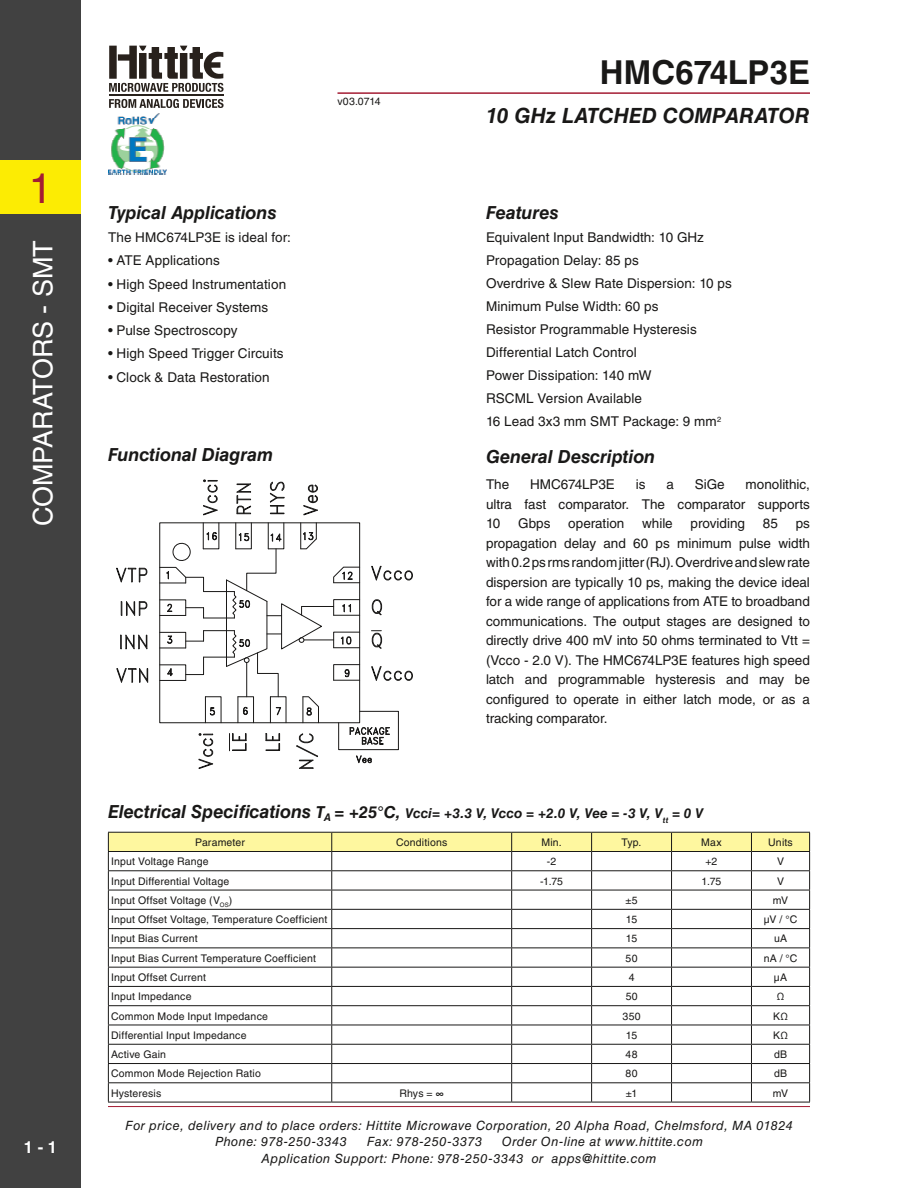
<style>
.page{position:relative;width:918px;height:1188px;background:#fff}
.page>*{position:absolute;margin:0;border:0;box-sizing:border-box;transform-origin:0 0}
.t1{font:42px "Helvetica LT Std";color:#a41c33}
.t2{font:700 33px "Helvetica LT Std";color:#191817}
.t3{font:27px "Helvetica LT Std";letter-spacing:-.01em;color:#fff}
.t4{font:italic 700 21px "Helvetica LT Std";letter-spacing:-.005em;color:#191817}
.t5{font:italic 700 18px "Helvetica LT Std";letter-spacing:-.005em;color:#191817}
.t6{font:700 16.5px "Helvetica LT Std";color:#fff}
.t7{font:13.5px/19.5px "Helvetica LT Std";letter-spacing:.005em;color:#191817;text-align:justify}
.t8{font:italic 700 13.5px "Helvetica LT Std";letter-spacing:.01em;color:#191817}
.t9{font:italic 12.75px/16.5px "Helvetica LT Std";letter-spacing:.035em;color:#191817}
.t10{font:10.5px "Helvetica LT Std";letter-spacing:.015em;color:#191817}
.s1{font-size:18px}
.s2{font-size:16.5px}
</style>
<div class="page">
<hr style="left:108px;top:1106px;width:702px;height:1px;background:#a41c33">
<hr style="left:337px;top:92px;width:473px;height:2px;background:#a41c33">
<img style="left:108px;top:113px;width:58px;height:62px">
<div style="left:0;top:0;width:81px;height:1188px;background:#414141"></div>
<div style="left:0;top:160px;width:81px;height:54px;background:#fcec03"></div>
<svg style="left:109px;top:99px;width:115px;height:9px"></svg>
<svg style="left:109px;top:46px;width:115px;height:46px"></svg>
<hr style="left:109px;top:94px;width:114px;height:2px;background:#28211c">
<hr style="left:108px;top:1102px;width:224px;height:1px;background:#191817">
<hr style="left:332px;top:1102px;width:180px;height:1px;background:#191817">
<hr style="left:512px;top:1102px;width:80px;height:1px;background:#191817">
<hr style="left:592px;top:1102px;width:80px;height:1px;background:#191817">
<hr style="left:672px;top:1102px;width:79px;height:1px;background:#191817">
<hr style="left:751px;top:1102px;width:59px;height:1px;background:#191817">
<svg style="left:108px;top:832px;width:702px;height:270px"></svg>
<svg style="left:116px;top:568px;width:31px;height:15px"></svg>
<svg style="left:116px;top:668px;width:32px;height:15px"></svg>
<svg style="left:121px;top:601px;width:26px;height:15px"></svg>
<svg style="left:120px;top:634px;width:28px;height:15px"></svg>
<svg style="left:203px;top:479px;width:15px;height:37px"></svg>
<svg style="left:236px;top:483px;width:15px;height:31px"></svg>
<svg style="left:270px;top:482px;width:15px;height:32px"></svg>
<svg style="left:303px;top:484px;width:15px;height:32px"></svg>
<svg style="left:159px;top:522px;width:254px;height:247px"></svg>
<h1 class="t1" style="left:29px;top:164px;width:25px">1</h1>
<h3 class="t3" style="left:27px;top:526px;width:286px;rotate:-90deg">comparators - SMT</h3>
<p class="t6" style="left:24px;top:1137px;width:35px">1 - 1</p>
<h3 class="t5" style="left:108px;top:201px;width:170px">Typical Applications</h3>
<p class="t7" style="left:108px;top:228px;width:185px">The HMC674LP3E is ideal for:</p>
<p class="t7" style="left:108px;top:251px;width:113px">• ATE Applications</p>
<p class="t7" style="left:108px;top:274px;width:180px">• High Speed Instrumentation</p>
<p class="t7" style="left:108px;top:297px;width:162px">• Digital Receiver Systems</p>
<p class="t7" style="left:108px;top:321px;width:131px">• Pulse Spectroscopy</p>
<p class="t7" style="left:108px;top:344px;width:177px">• High Speed Trigger Circuits</p>
<p class="t7" style="left:108px;top:367px;width:163px">• Clock &amp; Data Restoration</p>
<h3 class="t5" style="left:108px;top:444px;width:167px">Functional Diagram</h3>
<p class="t10" style="left:337px;top:95px;width:45px">v03.0714</p>
<h2 class="t2" style="left:600px;top:53px;width:212px">HMC674LP3E</h2>
<h3 class="t4" style="left:486px;top:103px;width:325px">10 GHz LATCHED COMPARATOR</h3>
<h3 class="t5" style="left:486px;top:201px;width:74px">Features</h3>
<p class="t7" style="left:486px;top:226px;width:247px;line-height:23px;text-align:left">Equivalent Input Bandwidth: 10 GHz<br>Propagation Delay: 85 ps<br>Overdrive &amp; Slew Rate Dispersion: 10 ps<br>Minimum Pulse Width: 60 ps<br>Resistor Programmable Hysteresis<br>Differential Latch Control<br>Power Dissipation: 140 mW<br>RSCML Version Available<br>16 Lead 3x3 mm SMT Package: 9 mm<sup>2</sup></p>
<h3 class="t5" style="left:486px;top:445px;width:171px">General Description</h3>
<p class="t7" style="left:486px;top:475px;width:25px">The</p>
<p class="t7" style="left:530px;top:475px;width:86px">HMC674LP3E</p>
<p class="t7" style="left:636px;top:475px;width:11px">is</p>
<p class="t7" style="left:666px;top:475px;width:9px">a</p>
<p class="t7" style="left:695px;top:475px;width:32px">SiGe</p>
<p class="t7" style="left:486px;top:475px;width:326px;text-indent:260px">monolithic, ultra fast comparator. The comparator supports 10</p>
<p class="t7" style="left:518px;top:514px;width:34px">Gbps</p>
<p class="t7" style="left:568px;top:514px;width:58px">operation</p>
<p class="t7" style="left:642px;top:514px;width:32px">while</p>
<p class="t7" style="left:691px;top:514px;width:56px">providing</p>
<p class="t7" style="left:763px;top:514px;width:17px">85</p>
<p class="t7" style="left:486px;top:514px;width:326px;text-indent:310px">ps propagation delay and 60 ps minimum pulse width with 0.2 ps rms random jitter (RJ). Overdrive and slew rate dispersion are typically 10 ps, making the device ideal for a wide range of applications from ATE to broadband communications. The output stages are designed to directly drive 400 mV into 50 ohms terminated to Vtt = (Vcco - 2.0 V). The HMC674LP3E features high speed latch and programmable hysteresis and may be configured to operate in either latch mode, or as a tracking comparator.</p>
<p class="t8" style="left:108px;top:805px;width:597px"><span class="s1">Electrical Specifications</span> <span class="s2">T</span><sub>A</sub> <span class="s2">= +25°C,</span> Vcci= +3.3 V, Vcco = +2.0 V, Vee = -3 V, V<sub>tt</sub> = 0 V</p>
<p class="t10" style="left:195px;top:836px;width:51px">Parameter</p>
<p class="t10" style="left:396px;top:836px;width:53px">Conditions</p>
<p class="t10" style="left:541px;top:836px;width:22px">Min.</p>
<p class="t10" style="left:622px;top:836px;width:21px">Typ.</p>
<p class="t10" style="left:701px;top:836px;width:22px">Max</p>
<p class="t10" style="left:768px;top:836px;width:26px">Units</p>
<p class="t10" style="left:111px;top:856px;width:99px">Input Voltage Range</p>
<p class="t10" style="left:547px;top:856px;width:11px">-2</p>
<p class="t10" style="left:706px;top:856px;width:13px">+2</p>
<p class="t10" style="left:777px;top:856px;width:9px">V</p>
<p class="t10" style="left:111px;top:875px;width:120px">Input Differential Voltage</p>
<p class="t10" style="left:540px;top:875px;width:24px">-1.75</p>
<p class="t10" style="left:702px;top:875px;width:21px">1.75</p>
<p class="t10" style="left:777px;top:875px;width:9px">V</p>
<p class="t10" style="left:111px;top:894px;width:123px">Input Offset Voltage (V<sub>OS</sub>)</p>
<p class="t10" style="left:625px;top:894px;width:14px">±5</p>
<p class="t10" style="left:773px;top:894px;width:17px">mV</p>
<p class="t10" style="left:111px;top:913px;width:218px">Input Offset Voltage, Temperature Coefficient</p>
<p class="t10" style="left:626px;top:913px;width:13px">15</p>
<p class="t10" style="left:764px;top:913px;width:35px">µV / °C</p>
<p class="t10" style="left:111px;top:933px;width:88px">Input Bias Current</p>
<p class="t10" style="left:626px;top:933px;width:13px">15</p>
<p class="t10" style="left:774px;top:933px;width:15px">uA</p>
<p class="t10" style="left:111px;top:952px;width:207px">Input Bias Current Temperature Coefficient</p>
<p class="t10" style="left:626px;top:952px;width:13px">50</p>
<p class="t10" style="left:764px;top:952px;width:35px">nA / °C</p>
<p class="t10" style="left:111px;top:971px;width:96px">Input Offset Current</p>
<p class="t10" style="left:629px;top:971px;width:7px">4</p>
<p class="t10" style="left:774px;top:971px;width:15px">µA</p>
<p class="t10" style="left:111px;top:991px;width:82px">Input Impedance</p>
<p class="t10" style="left:626px;top:991px;width:13px">50</p>
<p class="t10" style="left:777px;top:991px;width:9px">Ω</p>
<p class="t10" style="left:111px;top:1010px;width:158px">Common Mode Input Impedance</p>
<p class="t10" style="left:623px;top:1010px;width:19px">350</p>
<p class="t10" style="left:773px;top:1010px;width:16px">KΩ</p>
<p class="t10" style="left:111px;top:1029px;width:137px">Differential Input Impedance</p>
<p class="t10" style="left:626px;top:1029px;width:13px">15</p>
<p class="t10" style="left:773px;top:1029px;width:16px">KΩ</p>
<p class="t10" style="left:111px;top:1048px;width:56px">Active Gain</p>
<p class="t10" style="left:626px;top:1048px;width:13px">48</p>
<p class="t10" style="left:774px;top:1048px;width:15px">dB</p>
<p class="t10" style="left:111px;top:1068px;width:151px">Common Mode Rejection Ratio</p>
<p class="t10" style="left:626px;top:1068px;width:13px">80</p>
<p class="t10" style="left:774px;top:1068px;width:15px">dB</p>
<p class="t10" style="left:111px;top:1087px;width:52px">Hysteresis</p>
<p class="t10" style="left:399px;top:1087px;width:46px">Rhys = ∞</p>
<p class="t10" style="left:626px;top:1087px;width:13px">±1</p>
<p class="t10" style="left:773px;top:1087px;width:17px">mV</p>
<p class="t9" style="left:215px;top:1117px;width:579px;text-indent:-90px">For price, delivery and to place orders: Hittite Microwave Corporation, 20 Alpha Road, Chelmsford, MA 01824<br>Phone: 978-250-3343</p>
<p class="t9" style="left:262px;top:1133px;width:443px;text-indent:240px">Order On-line at www.hittite.com<br>Application Support: Phone: 978-250-3343 or apps@hittite.com</p>
<p class="t9" style="left:367px;top:1133px;width:117px">Fax: 978-250-3373</p>
</div>
